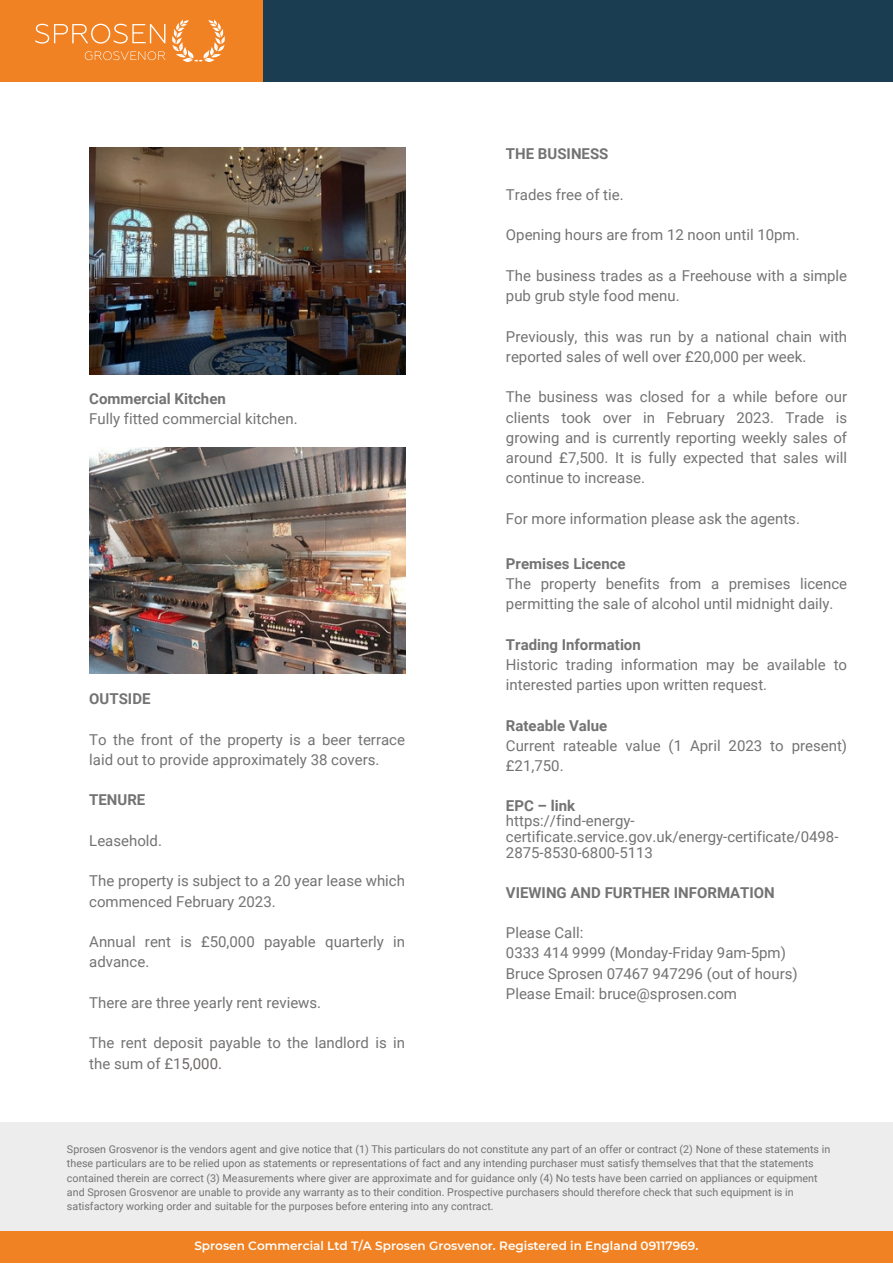
<style>
.page{position:relative;width:893px;height:1264px;background:#fff}
.page>*{position:absolute;margin:0;border:0;box-sizing:border-box;transform-origin:0 0}
.t1{font:15px/20.2px "Roboto";color:#737373}
.t2{font:700 15px "Roboto";color:#737373}
.t3{font:600 12px "Montserrat";color:#fff}
.t4{font:10.65px/14.2px "Roboto";color:#737373}
.s1{color:#6d6765}
</style>
<div class="page">
<div style="left:0;top:0;width:263px;height:82px;background:#f08223"></div>
<div style="left:263px;top:0;width:629px;height:82px;background:#1a3d51"></div>
<div style="left:0;top:1122px;width:892px;height:140px;background:#ededed"></div>
<div style="left:0;top:1230px;width:892px;height:32px;background:#f08223"></div>
<svg style="left:35px;top:19px;width:190px;height:43px"></svg>
<img style="left:89px;top:147px;width:316px;height:227px">
<img style="left:89px;top:447px;width:316px;height:226px">
<p class="t2" style="left:89px;top:390px;width:138px">Commercial Kitchen</p>
<p class="t1" style="left:89px;top:409px;width:210px">Fully fitted commercial kitchen.</p>
<p class="t2" style="left:89px;top:690px;width:63px">OUTSIDE</p>
<p class="t1" style="left:89px;top:729px;width:317px">To the front of the property is a beer terrace laid out to provide approximately 38 covers.</p>
<p class="t2" style="left:89px;top:791px;width:58px">TENURE</p>
<p class="t1" style="left:89px;top:830px;width:74px">Leasehold.</p>
<p class="t1" style="left:89px;top:871px;width:317px">The property is subject to a 20 year lease which commenced February 2023.</p>
<p class="t1" style="left:89px;top:931px;width:317px">Annual rent is £50,000 payable quarterly in advance.</p>
<p class="t1" style="left:89px;top:992px;width:233px">There are three yearly rent reviews.</p>
<p class="t1" style="left:89px;top:1033px;width:317px">The rent deposit payable to the landlord is in the sum of £1<span class="s1">5,000.</span></p>
<p class="t2" style="left:506px;top:145px;width:104px">THE BUSINESS</p>
<p class="t1" style="left:506px;top:184px;width:119px">Trades free of tie.</p>
<p class="t1" style="left:506px;top:225px;width:295px">Opening hours are from 12 noon until 10pm.</p>
<p class="t1" style="left:506px;top:265px;width:342px">The business trades as a Freehouse with a simple pub grub style food menu.</p>
<p class="t1" style="left:506px;top:326px;width:342px">Previously, this was run by a national chain with reported sales of well over £20,000 per week.</p>
<p class="t1" style="left:506px;top:387px;width:343px;text-align:justify">The business was closed for a while before our clients took over in February 2023. Trade is growing and is currently reporting weekly sales of around £7,500. It is fully expected that sales will continue to increase.</p>
<p class="t1" style="left:506px;top:508px;width:295px">For more information please ask the agents.</p>
<p class="t2" style="left:506px;top:555px;width:121px">Premises Licence</p>
<p class="t1" style="left:506px;top:574px;width:343px">The property benefits from a premises licence permitting the sale of alcohol until midnight daily.</p>
<p class="t2" style="left:506px;top:636px;width:136px">Trading Information</p>
<p class="t1" style="left:506px;top:655px;width:343px">Historic trading information may be available to interested parties upon written request.</p>
<p class="t2" style="left:506px;top:717px;width:103px">Rateable Value</p>
<p class="t1" style="left:506px;top:736px;width:343px">Current rateable value (1 April 2023 to present) £21,750.</p>
<p class="t2" style="left:506px;top:796px;width:71px">EPC – link</p>
<p class="t1" style="left:506px;top:813px;width:334px;line-height:15.8px">https://find-energy&shy;certificate.service.gov.uk/energy-certificate/0498-<br>2875-8530-6800-5113</p>
<p class="t2" style="left:506px;top:883px;width:270px">VIEWING AND FURTHER INFORMATION</p>
<p class="t1" style="left:506px;top:922px;width:79px">Please Call:</p>
<p class="t1" style="left:506px;top:943px;width:281px">0333 414 9999 (Monday-Friday 9am-5pm)</p>
<p class="t1" style="left:506px;top:963px;width:293px">Bruce Sprosen 07467 947296 (out of hours)</p>
<p class="t1" style="left:506px;top:983px;width:233px">Please Email: bruce@sprosen.com</p>
<p class="t4" style="left:67px;top:1142px;width:764px">Sprosen Grosvenor is the vendors agent and give notice that (1) This particulars do not constitute any part of an offer or contract (2) None of these statements in these particulars are to be relied upon as statements or representations of fact and any intending purchaser must satisfy themselves that that the statements contained therein are correct (3) Measurements where giver are approximate and for guidance only (4) No tests have been carried on appliances or equipment and Sprosen Grosvenor are unable to provide any warranty as to their condition. Prospective purchasers should therefore check that such equipment is in satisfactory working order and suitable for the purposes before entering into any contract.</p>
<p class="t3" style="left:194px;top:1237px;width:505px">Sprosen Commercial Ltd T/A Sprosen Grosvenor. Registered in England 09117969.</p>
</div>
